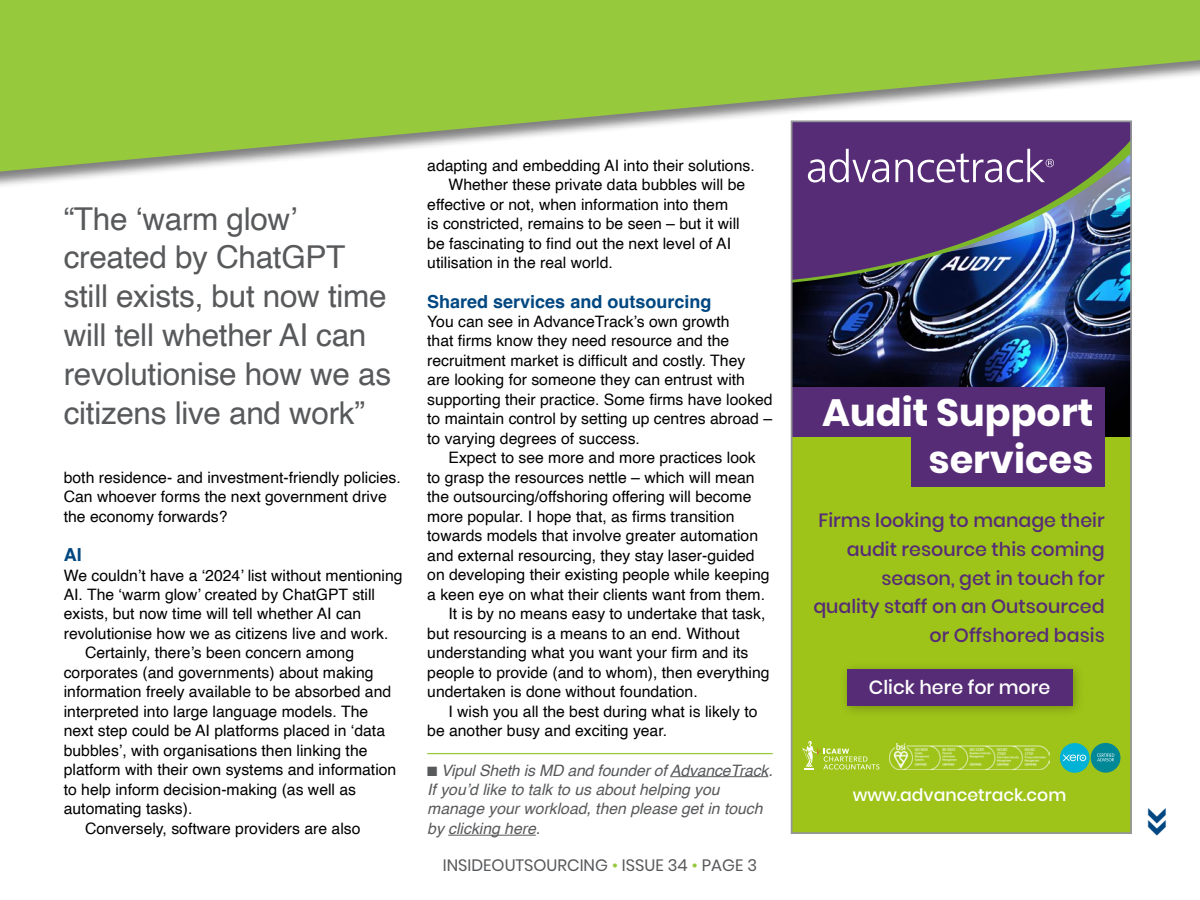
<style>
.page{position:relative;width:1200px;height:900px;background:#fff}
.page>*{position:absolute;margin:0;border:0;box-sizing:border-box;transform-origin:0 0}
.t1{font:600 39px "Poppins";color:#004781}
.t2{font:700 38.25px/47.7px "Poppins";color:#fff;text-align:right}
.t3{font:31.5px/39px "Helvetica";letter-spacing:-.01em;color:#58595b}
.t4{font:500 19.05px/28.7px "Poppins";color:#562c76;text-align:right}
.t5{font:500 19.05px "Poppins";color:#fff}
.t6{font:700 18px "Helvetica";color:#004781}
.t7{font:500 17.25px "Poppins";color:#fff}
.t8{font:16.5px "Poppins";color:#58595b}
.t9{font:15.75px/19.5px "Helvetica";color:#000}
.t10{font:italic 15.75px/19.5px "Helvetica";color:#58595b}
.s1{color:#97c93d}
</style>
<div class="page">
<div style="left:0;top:0;width:1200px;height:192px;background:#000;opacity:.5"></div>
<svg style="left:0;top:0;width:1200px;height:172px;fill:#97c93d"></svg>
<hr style="left:427px;top:753px;width:346px;height:1px;background:#97c93d">
<hr style="left:670px;top:776px;width:98px;height:1px;background:#58595b">
<hr style="left:448px;top:835px;width:88px;height:1px;background:#58595b">
<img style="left:794px;top:287px;width:335px;height:144px">
<img style="left:794px;top:123px;width:335px;height:162px">
<svg style="left:808px;top:149px;width:246px;height:34px"></svg>
<div style="left:792px;top:437px;width:339px;height:396px;background:#9ec419"></div>
<div style="left:792px;top:388px;width:313px;height:49px;background:#562c76"></div>
<div style="left:911px;top:437px;width:194px;height:50px;background:#562c76"></div>
<svg style="left:802px;top:741px;width:77px;height:29px"></svg>
<img style="left:889px;top:744px;width:160px;height:26px">
<div style="left:1060px;top:743px;width:30px;height:30px;background:#00b2d5;border-radius:50%"></div>
<svg style="left:1063px;top:754px;width:23px;height:7px"></svg>
<div style="left:1091px;top:743px;width:29px;height:30px;background:#008897;border-radius:50%"></div>
<svg style="left:1097px;top:754px;width:17px;height:7px"></svg>
<img style="left:845px;top:667px;width:234px;height:45px">
<div style="left:847px;top:669px;width:225px;height:37px;background:#562c76"></div>
<div style="left:791px;top:120px;width:341px;height:714px;border:2px solid #939598"></div>
<h3 class="t3" style="left:64px;top:200px;width:329px">“The ‘warm glow’ created by ChatGPT still exists, but now time will tell whether AI can revolutionise how we as citizens live and work”</h3>
<p class="t9" style="left:64px;top:468px;width:339px">both residence- and investment-friendly policies.<br>Can whoever forms the next government drive the economy forwards?</p>
<p class="t6" style="left:64px;top:544px;width:19px">AI</p>
<p class="t9" style="left:64px;top:566px;width:340px">We couldn’t have a ‘2024’ list without mentioning</p>
<p class="t9" style="left:64px;top:585px;width:313px">AI. The ‘warm glow’ created by ChatGPT still</p>
<p class="t9" style="left:64px;top:605px;width:299px">exists, but now time will tell whether AI can</p>
<p class="t9" style="left:64px;top:624px;width:326px">revolutionise how we as citizens live and work.</p>
<p class="t9" style="left:85px;top:644px;width:271px">Certainly, there’s been concern among</p>
<p class="t9" style="left:64px;top:663px;width:311px">corporates (and governments) about making</p>
<p class="t9" style="left:64px;top:683px;width:329px">information freely available to be absorbed and</p>
<p class="t9" style="left:64px;top:702px;width:306px">interpreted into large language models. The</p>
<p class="t9" style="left:64px;top:722px;width:323px">next step could be AI platforms placed in ‘data</p>
<p class="t9" style="left:64px;top:741px;width:305px">bubbles’, with organisations then linking the</p>
<p class="t9" style="left:64px;top:761px;width:334px">platform with their own systems and information</p>
<p class="t9" style="left:64px;top:780px;width:294px">to help inform decision-making (as well as</p>
<p class="t9" style="left:64px;top:800px;width:130px">automating tasks).</p>
<p class="t9" style="left:85px;top:819px;width:277px">Conversely, software providers are also</p>
<p class="t9" style="left:427px;top:156px;width:329px">adapting and embedding AI into their solutions.</p>
<p class="t9" style="left:449px;top:176px;width:298px">Whether these private data bubbles will be</p>
<p class="t9" style="left:427px;top:195px;width:302px">effective or not, when information into them</p>
<p class="t9" style="left:427px;top:215px;width:314px">is constricted, remains to be seen – but it will</p>
<p class="t9" style="left:427px;top:234px;width:305px">be fascinating to find out the next level of AI</p>
<p class="t9" style="left:427px;top:254px;width:187px">utilisation in the real world.</p>
<p class="t6" style="left:427px;top:290px;width:286px">Shared services and outsourcing</p>
<p class="t9" style="left:427px;top:312px;width:347px">You can see in AdvanceTrack’s own growth<br>that firms know they need resource and the recruitment market is difficult and costly. They<br>are looking for someone they can entrust with supporting their practice. Some firms have looked to maintain control by setting up centres abroad – to varying degrees of success.</p>
<p class="t9" style="left:449px;top:449px;width:309px">Expect to see more and more practices look</p>
<p class="t9" style="left:427px;top:468px;width:329px">to grasp the resources nettle – which will mean</p>
<p class="t9" style="left:427px;top:488px;width:326px">the outsourcing/offshoring offering will become</p>
<p class="t9" style="left:427px;top:507px;width:309px">more popular. I hope that, as firms transition</p>
<p class="t9" style="left:427px;top:527px;width:332px">towards models that involve greater automation</p>
<p class="t9" style="left:427px;top:546px;width:329px">and external resourcing, they stay laser-guided</p>
<p class="t9" style="left:427px;top:566px;width:344px">on developing their existing people while keeping</p>
<p class="t9" style="left:427px;top:585px;width:339px">a keen eye on what their clients want from them.</p>
<p class="t9" style="left:449px;top:605px;width:318px">It is by no means easy to undertake that task,</p>
<p class="t9" style="left:427px;top:624px;width:314px">but resourcing is a means to an end. Without</p>
<p class="t9" style="left:427px;top:644px;width:323px">understanding what you want your firm and its</p>
<p class="t9" style="left:427px;top:663px;width:344px">people to provide (and to whom), then everything</p>
<p class="t9" style="left:427px;top:683px;width:272px">undertaken is done without foundation.</p>
<p class="t9" style="left:449px;top:702px;width:310px">I wish you all the best during what is likely to</p>
<p class="t9" style="left:427px;top:722px;width:241px">be another busy and exciting year.</p>
<p class="t10" style="left:427px;top:761px;width:347px">■ Vipul Sheth is MD and founder of AdvanceTrack.<br>If you’d like to talk to us about helping you manage your workload, then please get in touch by clicking here.</p>
<p class="t8" style="left:443px;top:855px;width:316px">INSIDEOUTSOURCING <span class="s1">•</span> ISSUE 34 <span class="s1">•</span> PAGE 3</p>
<h2 class="t2" style="left:822px;top:389px;width:273px">Audit Support services</h2>
<p class="t4" style="left:813px;top:506px;width:293px">Firms looking to manage their audit resource this coming season, get in touch for quality staff on an Outsourced or Offshored basis</p>
<p class="t5" style="left:869px;top:677px;width:183px">Click here for more</p>
<p class="t7" style="left:853px;top:785px;width:215px">www.advancetrack.com</p>
<h1 class="t1" style="left:1180px;top:807px;width:31px;rotate:90deg">&gt;&gt;</h1>
</div>
